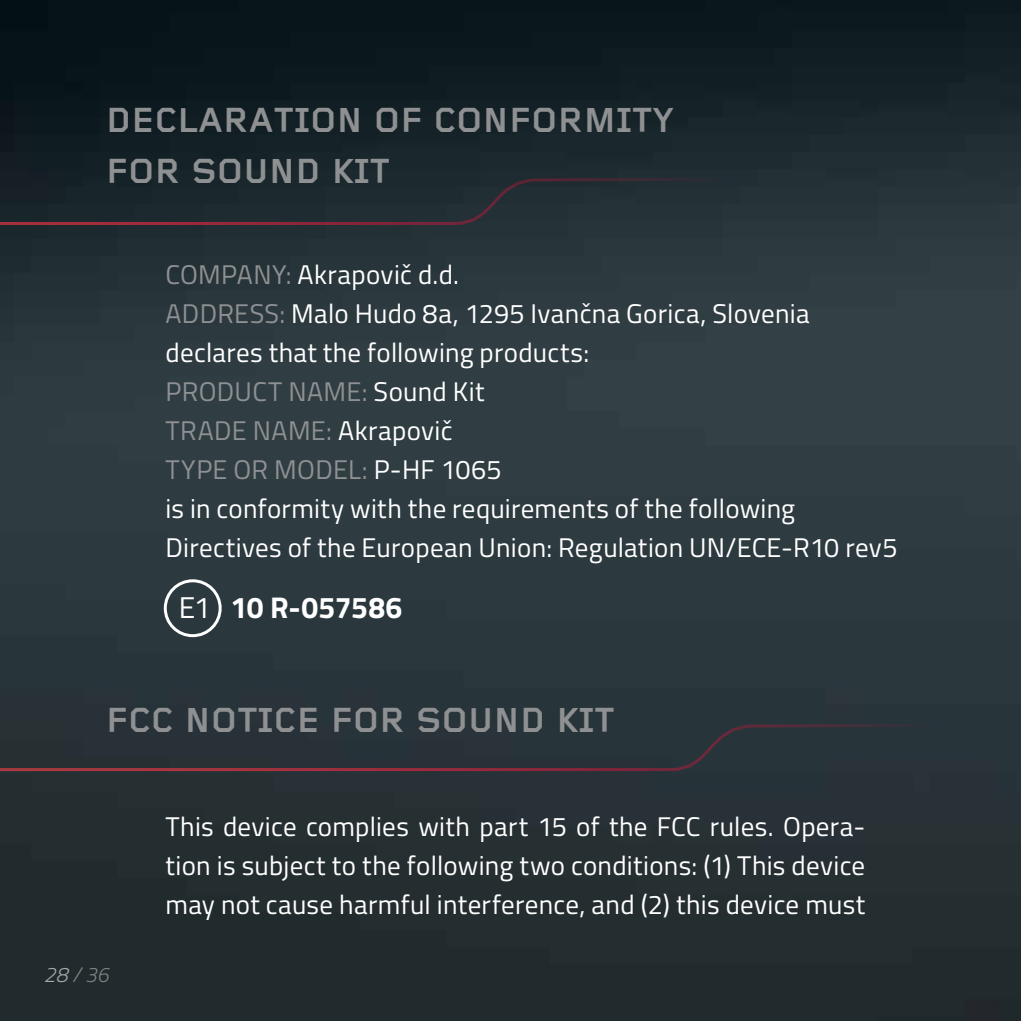
<style>
.page{position:relative;width:1021px;height:1021px;background:#fff}
.page>*{position:absolute;margin:0;border:0;box-sizing:border-box;transform-origin:0 0}
.t1{font:700 36px/51px "Foundry Gridnik";color:#8e9092}
.t2{font:700 30px "Titillium Web";letter-spacing:-.005em;color:#fff}
.t3{font:27px/39px "Titillium Web";letter-spacing:.01em;color:#fff}
.t4{font:italic 300 21px "Titillium Web";color:#808285}
.s1{color:#8e9092}
.s2{font-weight:400}
.s3{color:#a7a9ac}
</style>
<div class="page">
<img style="left:0;top:0;width:1020px;height:1020px">
<svg style="left:0;top:176px;width:816px;height:50px;background:#232b32"></svg>
<div style="left:164px;top:579px;width:58px;height:58px;border:3px solid #fff;border-radius:50%"></div>
<div style="left:0;top:722px;width:1020px;height:50px;background:#27333a"></div>
<h1 class="t1" style="left:106px;top:96px;width:569px">DECLARATION OF CONFORMITY<br>FOR SOUND KIT</h1>
<p class="t3" style="left:165px;top:254px;width:733px"><span class="s1">COMPANY:</span> Akrapovič d.d.<br><span class="s1">ADDRESS:</span> Malo Hudo 8a, 1295 Ivančna Gorica, Slovenia declares that the following products:<br><span class="s1">PRODUCT NAME:</span> Sound Kit<br><span class="s1">TRADE NAME:</span> Akrapovič<br><span class="s1">TYPE OR MODEL:</span> P-HF 1065<br>is in conformity with the requirements of the following Directives of the European Union: Regulation UN/ECE-R10 rev5</p>
<p class="t2" style="left:179px;top:584px;width:225px"><span class="s2">E1</span> 10 R-057586</p>
<h1 class="t1" style="left:106px;top:696px;width:510px">FCC NOTICE FOR SOUND KIT</h1>
<p class="t4" style="left:44px;top:959px;width:66px"><span class="s3">28</span> / 36</p>
<p class="t3" style="left:165px;top:805px;width:701px;text-align:justify">This device complies with part 15 of the FCC rules. Opera&shy;tion is subject to the following two conditions: (1) This device may not cause harmful interference, and (2) this device must</p>
</div>
